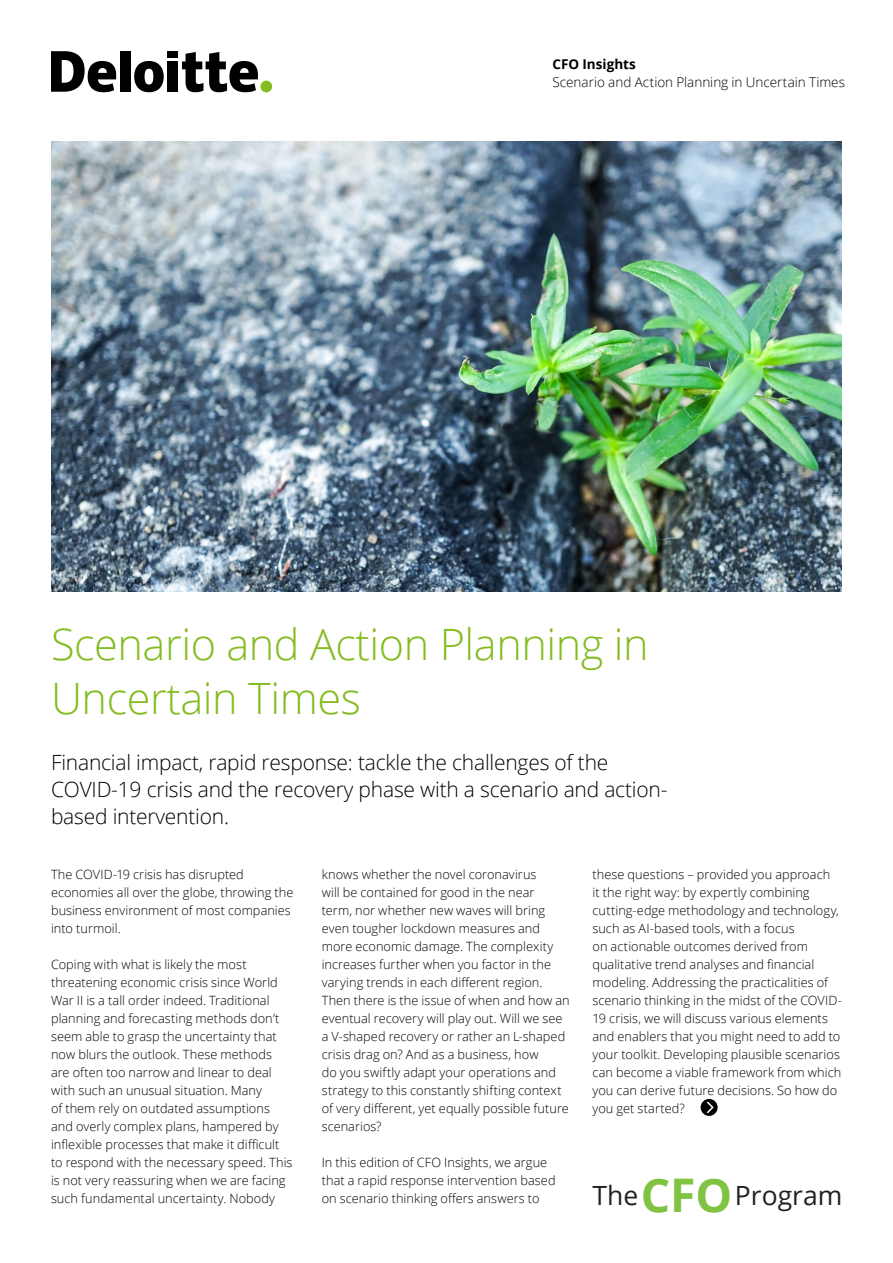
<style>
.page{position:relative;width:893px;height:1263px;background:#fff}
.page>*{position:absolute;margin:0;border:0;box-sizing:border-box;transform-origin:0 0}
.t1{font:300 43.2px/54px "Open Sans";letter-spacing:-.01em;color:#85bc22}
.t2{font:26.4px "Open Sans";color:#231f20}
.t3{font:300 21px/27px "Open Sans";letter-spacing:-.01em;color:#000}
.t4{font:300 13.5px "Open Sans";color:#000}
.t5{font:700 13.5px "Open Sans";color:#000}
.t6{font:300 12.75px/18px "Open Sans";letter-spacing:.005em;color:#000}
.s1{font-weight:700;font-size:46.35px;color:#80c342}
</style>
<div class="page">
<div style="left:260px;top:81px;width:12px;height:11px;background:#85bc22;border-radius:50%"></div>
<div style="left:120px;top:51px;width:10px;height:41px;background:#000"></div>
<svg style="left:134px;top:61px;width:30px;height:31px"></svg>
<div style="left:168px;top:61px;width:10px;height:31px;background:#000"></div>
<div style="left:168px;top:51px;width:10px;height:7px;background:#000"></div>
<svg style="left:182px;top:52px;width:76px;height:40px"></svg>
<svg style="left:51px;top:51px;width:65px;height:41px"></svg>
<svg style="left:701px;top:1099px;width:17px;height:17px"></svg>
<img style="left:51px;top:141px;width:791px;height:450px">
<p class="t5" style="left:552px;top:55px;width:85px">CFO Insights</p>
<p class="t4" style="left:552px;top:73px;width:294px">Scenario and Action Planning in Uncertain Times</p>
<h1 class="t1" style="left:51px;top:616px;width:599px">Scenario and Action Planning in<br>Uncertain Times</h1>
<h3 class="t3" style="left:51px;top:748px;width:618px">Financial impact, rapid response: tackle the challenges of the<br>COVID-19 crisis and the recovery phase with a scenario and action&shy;based intervention.</h3>
<p class="t6" style="left:51px;top:865px;width:244px">The COVID-19 crisis has disrupted economies all over the globe, throwing the business environment of most companies into turmoil.</p>
<p class="t6" style="left:51px;top:955px;width:243px">Coping with what is likely the most threatening economic crisis since World War II is a tall order indeed. Traditional planning and forecasting methods don’t seem able to grasp the uncertainty that now blurs the outlook. These methods are often too narrow and linear to deal with such an unusual situation. Many<br>of them rely on outdated assumptions and overly complex plans, hampered by inflexible processes that make it difficult to respond with the necessary speed. This is not very reassuring when we are facing such fundamental uncertainty. Nobody</p>
<p class="t6" style="left:322px;top:865px;width:250px">knows whether the novel coronavirus<br>will be contained for good in the near<br>term, nor whether new waves will bring even tougher lockdown measures and more economic damage. The complexity increases further when you factor in the varying trends in each different region.<br>Then there is the issue of when and how an eventual recovery will play out. Will we see a V-shaped recovery or rather an L-shaped crisis drag on? And as a business, how<br>do you swiftly adapt your operations and strategy to this constantly shifting context of very different, yet equally possible future scenarios?</p>
<p class="t6" style="left:322px;top:1153px;width:235px">In this edition of CFO Insights, we argue that a rapid response intervention based on scenario thinking offers answers to</p>
<p class="t6" style="left:592px;top:865px;width:251px">these questions – provided you approach<br>it the right way: by expertly combining cutting-edge methodology and technology, such as AI-based tools, with a focus<br>on actionable outcomes derived from qualitative trend analyses and financial modeling. Addressing the practicalities of scenario thinking in the midst of the COVID-19 crisis, we will discuss various elements and enablers that you might need to add to your toolkit. Developing plausible scenarios can become a viable framework from which you can derive future decisions. So how do you get started?</p>
<h2 class="t2" style="left:592px;top:1177px;width:251px">The<span class="s1">CFO</span>Program</h2>
</div>
